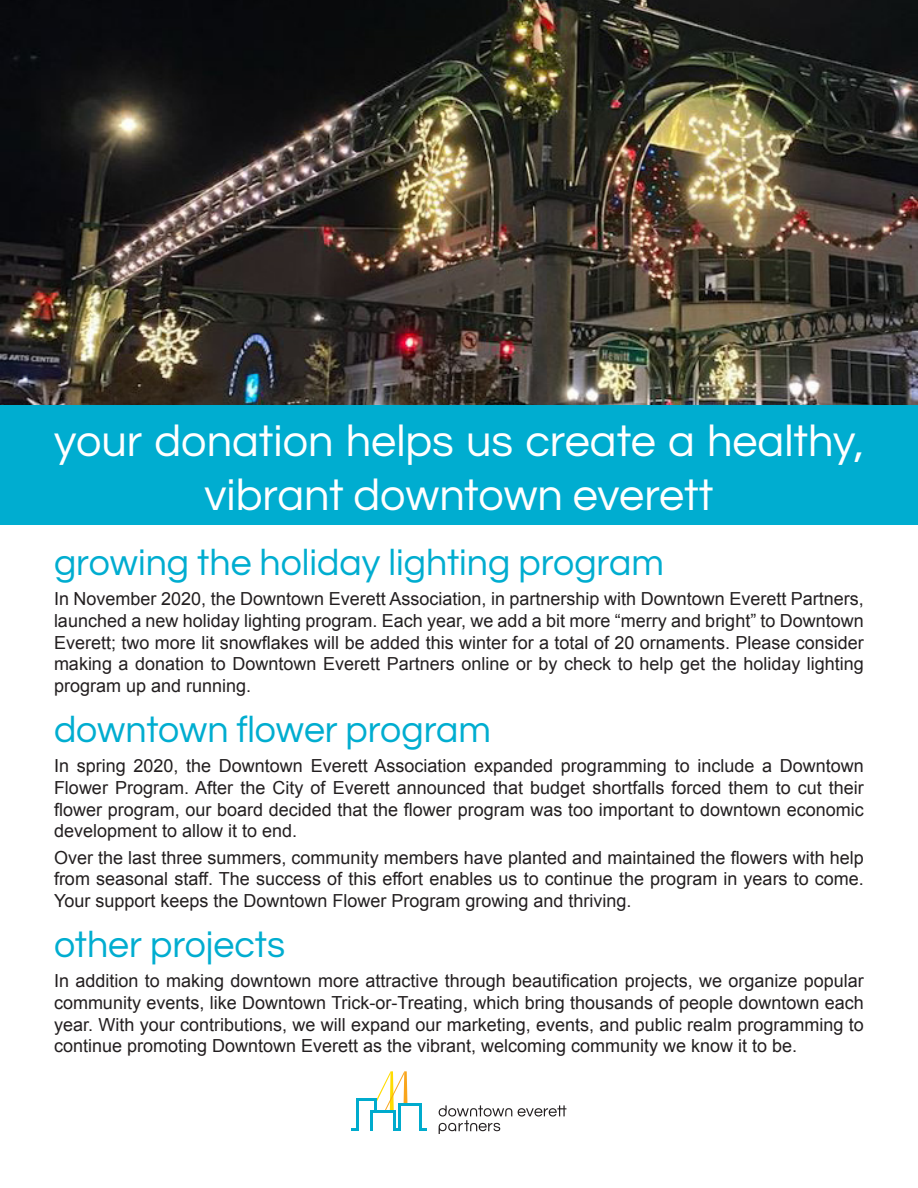
<style>
.page{position:relative;width:918px;height:1188px;background:#fff}
.page>*{position:absolute;margin:0;border:0;box-sizing:border-box;transform-origin:0 0}
.t1{font:45px/54px "Questrial";color:#fff;text-align:center}
.t2{font:37.5px "Questrial";color:#00add0}
.t3{font:18px/21.6px "Arial";color:#231f20;text-align:justify}
</style>
<div class="page">
<div style="left:0;top:405px;width:918px;height:120px;background:#00add0"></div>
<img style="left:0;top:0;width:918px;height:405px">
<svg style="left:518px;top:1105px;width:49px;height:12px"></svg>
<svg style="left:377px;top:1071px;width:30px;height:40px"></svg>
<hr style="left:419px;top:1103px;width:3px;height:28px;background:#00abcd">
<svg style="left:422px;top:1128px;width:5px;height:3px"></svg>
<svg style="left:351px;top:1128px;width:5px;height:3px"></svg>
<hr style="left:398px;top:1103px;width:24px;height:3px;background:#00abcd">
<hr style="left:398px;top:1103px;width:2px;height:28px;background:#00abcd">
<hr style="left:356px;top:1098px;width:21px;height:3px;background:#00abcd">
<hr style="left:374px;top:1098px;width:3px;height:14px;background:#00abcd">
<hr style="left:356px;top:1098px;width:3px;height:33px;background:#00abcd">
<hr style="left:370px;top:1110px;width:25px;height:2px;background:#00abcd">
<hr style="left:393px;top:1110px;width:3px;height:21px;background:#00abcd">
<hr style="left:370px;top:1110px;width:2px;height:21px;background:#00abcd">
<svg style="left:439px;top:1105px;width:73px;height:29px"></svg>
<p class="t1" style="left:54px;top:415px;width:811px">your donation helps us create a healthy, vibrant downtown everett</p>
<p class="t2" style="left:54px;top:544px;width:611px">growing the holiday lighting program</p>
<p class="t3" style="left:54px;top:588px;width:811px">In November 2020, the Downtown Everett Association, in partnership with Downtown Everett Partners, launched a new holiday lighting program. Each year, we add a bit more “merry and bright” to Downtown Everett; two more lit snowflakes will be added this winter for a total of 20 ornaments. Please consider making a donation to Downtown Everett Partners online or by check to help get the holiday lighting program up and running.</p>
<p class="t2" style="left:54px;top:711px;width:439px">downtown flower program</p>
<p class="t3" style="left:54px;top:755px;width:811px">In spring 2020, the Downtown Everett Association expanded programming to include a Downtown Flower Program. After the City of Everett announced that budget shortfalls forced them to cut their flower program, our board decided that the flower program was too important to downtown economic development to allow it to end.</p>
<p class="t3" style="left:54px;top:847px;width:812px">Over the last three summers, community members have planted and maintained the flowers with help from seasonal staff. The success of this effort enables us to continue the program in years to come.<br>Your support keeps the Downtown Flower Program growing and thriving.</p>
<p class="t2" style="left:54px;top:926px;width:233px">other projects</p>
<p class="t3" style="left:54px;top:971px;width:811px">In addition to making downtown more attractive through beautification projects, we organize popular community events, like Downtown Trick-or-Treating, which bring thousands of people downtown each year. With your contributions, we will expand our marketing, events, and public realm programming to continue promoting Downtown Everett as the vibrant, welcoming community we know it to be.</p>
</div>
